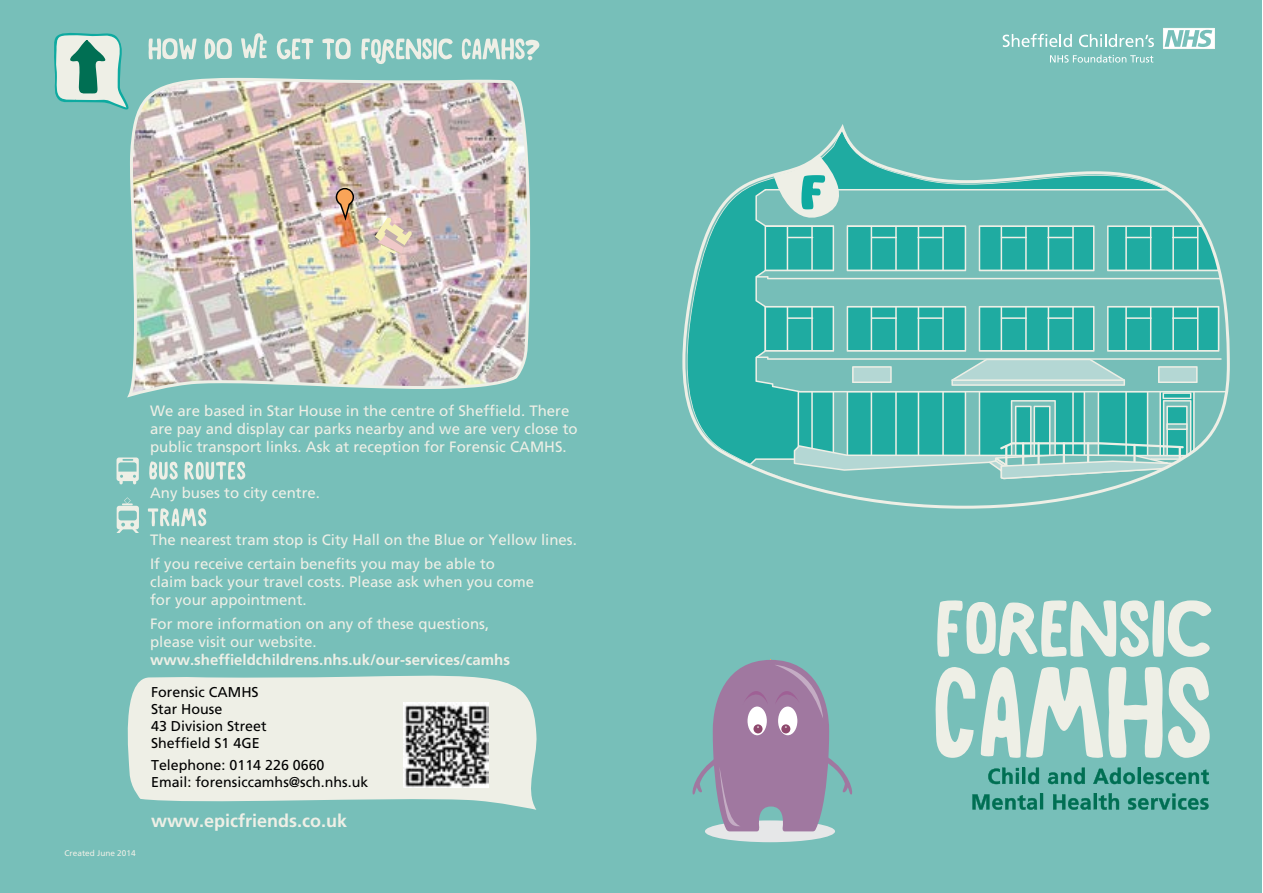
<style>
.page{position:relative;width:1263px;height:893px;background:#fff}
.page>*{position:absolute;margin:0;border:0;box-sizing:border-box;transform-origin:0 0}
.t1{font:700 18px "Frutiger";color:#eeefe6}
.t2{font:15px/18px "Frutiger";color:#eeefe6}
.t3{font:700 15px "Frutiger";color:#eeefe6}
.t4{font:14.25px/17.1px "Frutiger";color:#000}
.t5{font:8.25px "Frutiger";color:#eeefe6}
</style>
<div class="page">
<div style="left:0;top:0;width:1262px;height:893px;background:#77bfb9"></div>
<img style="left:127px;top:78px;width:403px;height:319px">
<svg style="left:148px;top:507px;width:58px;height:19px"></svg>
<svg style="left:53px;top:32px;width:79px;height:80px;background:#93c7bc"></svg>
<svg style="left:1003px;top:34px;width:69px;height:13px"></svg>
<svg style="left:1079px;top:34px;width:75px;height:13px"></svg>
<svg style="left:1163px;top:28px;width:51px;height:21px"></svg>
<svg style="left:1050px;top:55px;width:103px;height:8px"></svg>
<svg style="left:148px;top:461px;width:30px;height:19px"></svg>
<svg style="left:184px;top:461px;width:61px;height:19px"></svg>
<svg style="left:682px;top:124px;width:548px;height:385px;background:#66bdb6"></svg>
<svg style="left:117px;top:457px;width:22px;height:27px"></svg>
<svg style="left:116px;top:497px;width:23px;height:36px"></svg>
<svg style="left:375px;top:218px;width:37px;height:36px"></svg>
<svg style="left:336px;top:188px;width:18px;height:33px"></svg>
<div style="left:705px;top:820px;width:130px;height:22px;background:#e6e7e8;border-radius:50%"></div>
<svg style="left:691px;top:660px;width:163px;height:171px;background:#9597ac"></svg>
<svg style="left:148px;top:38px;width:49px;height:22px"></svg>
<svg style="left:204px;top:38px;width:28px;height:21px"></svg>
<svg style="left:241px;top:33px;width:26px;height:26px"></svg>
<svg style="left:276px;top:38px;width:37px;height:22px"></svg>
<svg style="left:322px;top:38px;width:29px;height:21px"></svg>
<svg style="left:361px;top:38px;width:92px;height:27px;background:#a9d3cc"></svg>
<svg style="left:461px;top:37px;width:78px;height:23px;background:#afd5ce"></svg>
<svg style="left:120px;top:674px;width:418px;height:136px;background:#dbe7de"></svg>
<div style="left:391px;top:735px;width:106px;height:63px;background:#eeefe6"></div>
<img style="left:404px;top:702px;width:84px;height:86px">
<svg style="left:931px;top:599px;width:281px;height:159px;background:#b1d6cf"></svg>
<svg style="left:988px;top:767px;width:51px;height:17px"></svg>
<svg style="left:1048px;top:767px;width:37px;height:17px"></svg>
<svg style="left:1093px;top:767px;width:116px;height:17px;background:#459d8e"></svg>
<svg style="left:972px;top:793px;width:71px;height:17px"></svg>
<svg style="left:1053px;top:793px;width:66px;height:17px"></svg>
<svg style="left:1128px;top:793px;width:81px;height:17px"></svg>
<svg style="left:756px;top:155px;width:466px;height:124px;background:#65bdb5"></svg>
<p class="t5" style="left:65px;top:849px;width:73px">Created June 2014</p>
<p class="t2" style="left:150px;top:401px;width:429px">We are based in Star House in the centre of Sheffield. There are pay and display car parks nearby and we are very close to public transport links. Ask at reception for Forensic CAMHS.</p>
<p class="t2" style="left:150px;top:484px;width:172px">Any buses to city centre.</p>
<p class="t2" style="left:150px;top:527px;width:428px;line-height:24px">The nearest tram stop is City Hall on the Blue or Yellow lines.<br>If you receive certain benefits you may be able to</p>
<p class="t2" style="left:150px;top:572px;width:386px">claim back your travel costs. Please ask when you come for your appointment.</p>
<p class="t2" style="left:150px;top:614px;width:341px">For more information on any of these questions, please visit our website.</p>
<p class="t3" style="left:150px;top:651px;width:362px">www.sheffieldchildrens.nhs.uk/our-services/camhs</p>
<p class="t4" style="left:151px;top:683px;width:117px">Forensic CAMHS<br>Star House<br>43 Division Street<br>Sheffield S1 4GE</p>
<p class="t4" style="left:151px;top:756px;width:219px">Telephone: 0114 226 0660<br>Email: forensiccamhs@sch.nhs.uk</p>
<p class="t1" style="left:151px;top:810px;width:198px">www.epicfriends.co.uk</p>
</div>
